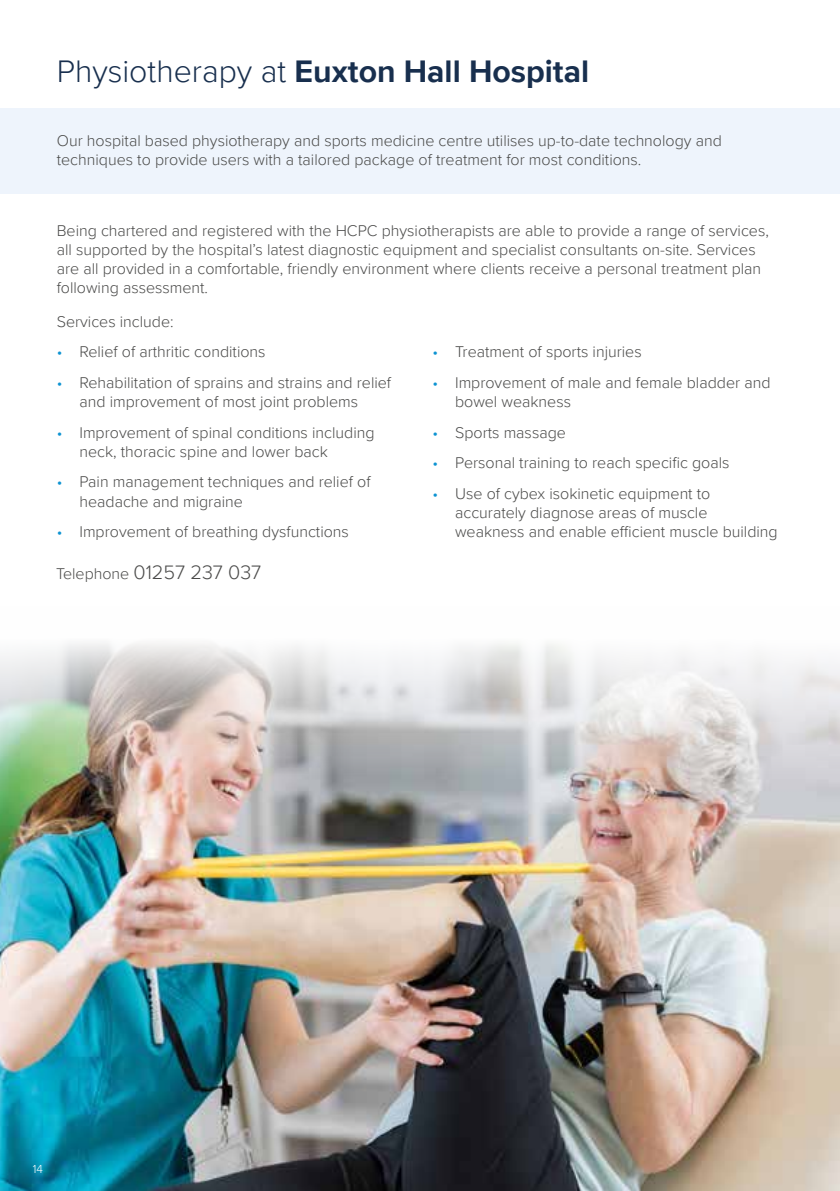
<style>
.page{position:relative;width:840px;height:1191px;background:#fff}
.page>*{position:absolute;margin:0;border:0;box-sizing:border-box;transform-origin:0 0}
.t1{font:700 32px "Proxima Nova";color:#182f4e}
.t2{font:300 20px "Proxima Nova";color:#4a4a49}
.t3{font:300 16px/19.2px "Proxima Nova";color:#4a4a49}
.t4{font:300 12px "Proxima Nova";color:#fff}
.s1{font-weight:300}
.s2{color:#0d93d2}
.s3{font-size:16px}
</style>
<div class="page">
<div style="left:0;top:109px;width:839px;height:85px;background:#eef4fc"></div>
<img style="left:0;top:643px;width:839px;height:548px">
<h1 class="t1" style="left:57px;top:47px;width:533px"><span class="s1">Physiotherapy at</span> Euxton Hall Hospital</h1>
<p class="t3" style="left:57px;top:131px;width:666px">Our hospital based physiotherapy and sports medicine centre utilises up-to-date technology and techniques to provide users with a tailored package of treatment for most conditions.</p>
<p class="t3" style="left:57px;top:220px;width:713px">Being chartered and registered with the HCPC physiotherapists are able to provide a range of services, all supported by the hospital’s latest diagnostic equipment and specialist consultants on-site. Services are all provided in a comfortable, friendly environment where clients receive a personal treatment plan following assessment.</p>
<p class="t3" style="left:57px;top:311px;width:118px">Services include:</p>
<p class="t3" style="left:57px;top:342px;width:210px"><span class="s2">•</span> Relief of arthritic conditions</p>
<p class="t3" style="left:79px;top:372px;width:313px;text-indent:-23px"><span class="s2">•</span> Rehabilitation of sprains and strains and relief and improvement of most joint problems</p>
<p class="t3" style="left:79px;top:422px;width:296px;text-indent:-23px"><span class="s2">•</span> Improvement of spinal conditions including neck, thoracic spine and lower back</p>
<p class="t3" style="left:79px;top:472px;width:292px;text-indent:-23px"><span class="s2">•</span> Pain management techniques and relief of headache and migraine</p>
<p class="t3" style="left:57px;top:521px;width:293px"><span class="s2">•</span> Improvement of breathing dysfunctions</p>
<p class="t3" style="left:432px;top:342px;width:211px"><span class="s2">•</span> Treatment of sports injuries</p>
<p class="t3" style="left:455px;top:372px;width:317px;text-indent:-23px"><span class="s2">•</span> Improvement of male and female bladder and bowel weakness</p>
<p class="t3" style="left:432px;top:422px;width:135px"><span class="s2">•</span> Sports massage</p>
<p class="t3" style="left:432px;top:452px;width:298px"><span class="s2">•</span> Personal training to reach specific goals</p>
<p class="t3" style="left:455px;top:483px;width:324px;text-indent:-23px"><span class="s2">•</span> Use of cybex isokinetic equipment to accurately diagnose areas of muscle weakness and enable efficient muscle building</p>
<p class="t2" style="left:56px;top:557px;width:207px"><span class="s3">Telephone</span> 01257 237 037</p>
<p class="t4" style="left:33px;top:1160px;width:12px">14</p>
</div>
